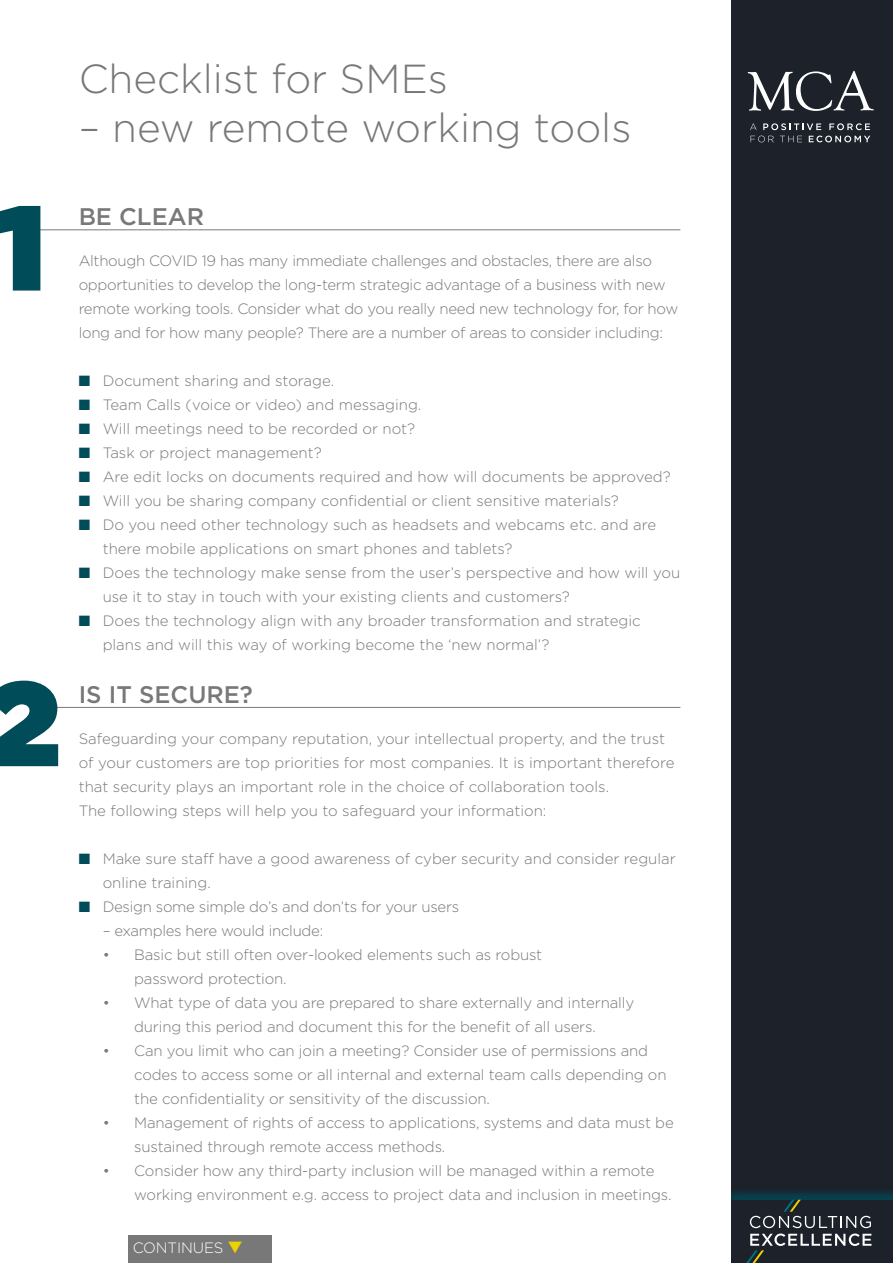
<style>
.page{position:relative;width:893px;height:1263px;background:#fff}
.page>*{position:absolute;margin:0;border:0;box-sizing:border-box;transform-origin:0 0}
.t1{font:900 120px "Gotham";color:#004c59}
.t2{font:300 40.5px "Gotham";color:#797878}
.t3{font:500 24px "Gotham";color:#797878}
.t4{font:300 15px/24px "Gotham";letter-spacing:-.01em;color:#797878}
.t5{font:300 15px "Gotham";letter-spacing:-.01em;color:#fff}
.s1{color:#004c59}
.s2{color:#edd200}
</style>
<div class="page">
<div style="left:730px;top:0;width:163px;height:1263px;background:#1c212a"></div>
<svg style="left:748px;top:71px;width:126px;height:40px"></svg>
<svg style="left:750px;top:123px;width:7px;height:7px"></svg>
<svg style="left:763px;top:123px;width:58px;height:7px"></svg>
<svg style="left:829px;top:123px;width:41px;height:7px"></svg>
<svg style="left:751px;top:136px;width:23px;height:6px"></svg>
<svg style="left:780px;top:136px;width:22px;height:6px"></svg>
<svg style="left:809px;top:136px;width:61px;height:6px"></svg>
<div style="left:724px;top:1187px;width:169px;height:76px;background:#004c59;opacity:.75"></div>
<div style="left:730px;top:1200px;width:163px;height:63px;background:#1c212a"></div>
<svg style="left:746px;top:1200px;width:125px;height:63px"></svg>
<div style="left:723px;top:0;width:8px;height:1263px;background:#fff"></div>
<hr style="left:32px;top:230px;width:648px;height:1px;background:#797878">
<hr style="left:49px;top:707px;width:631px;height:1px;background:#797878">
<div style="left:128px;top:1236px;width:144px;height:27px;background:#797878"></div>
<h2 class="t2" style="left:79px;top:53px;width:371px">Checklist for SMEs</h2>
<h2 class="t2" style="left:79px;top:102px;width:554px">– new remote working tools</h2>
<h1 class="t1" style="left:-5px;top:162px;width:52px">1</h1>
<h1 class="t1" style="left:-15px;top:638px;width:76px">2</h1>
<h3 class="t3" style="left:79px;top:201px;width:127px">BE CLEAR</h3>
<p class="t4" style="left:79px;top:249px;width:601px">Although COVID 19 has many immediate challenges and obstacles, there are also opportunities to develop the long-term strategic advantage of a business with new remote working tools. Consider what do you really need new technology for, for how long and for how many people? There are a number of areas to consider including:</p>
<p class="t4" style="left:79px;top:369px;width:257px"><span class="s1">■</span> Document sharing and storage.</p>
<p class="t4" style="left:79px;top:393px;width:344px"><span class="s1">■</span> Team Calls (voice or video) and messaging.</p>
<p class="t4" style="left:79px;top:417px;width:338px"><span class="s1">■</span> Will meetings need to be recorded or not?</p>
<p class="t4" style="left:79px;top:441px;width:245px"><span class="s1">■</span> Task or project management?</p>
<p class="t4" style="left:79px;top:465px;width:593px"><span class="s1">■</span> Are edit locks on documents required and how will documents be approved?</p>
<p class="t4" style="left:79px;top:489px;width:541px"><span class="s1">■</span> Will you be sharing company confidential or client sensitive materials?</p>
<p class="t4" style="left:103px;top:513px;width:555px;text-indent:-24px"><span class="s1">■</span> Do you need other technology such as headsets and webcams etc. and are there mobile applications on smart phones and tablets?</p>
<p class="t4" style="left:103px;top:561px;width:579px;text-indent:-24px"><span class="s1">■</span> Does the technology make sense from the user’s perspective and how will you use it to stay in touch with your existing clients and customers?</p>
<p class="t4" style="left:103px;top:609px;width:539px;text-indent:-24px"><span class="s1">■</span> Does the technology align with any broader transformation and strategic plans and will this way of working become the ‘new normal’?</p>
<h3 class="t3" style="left:79px;top:679px;width:176px">IS IT SECURE?</h3>
<p class="t4" style="left:79px;top:726px;width:597px">Safeguarding your company reputation, your intellectual property, and the trust of your customers are top priorities for most companies. It is important therefore that security plays an important role in the choice of collaboration tools.<br>The following steps will help you to safeguard your information:</p>
<p class="t4" style="left:103px;top:846px;width:575px;text-indent:-24px"><span class="s1">■</span> Make sure staff have a good awareness of cyber security and consider regular online training.</p>
<p class="t4" style="left:79px;top:894px;width:382px"><span class="s1">■</span> Design some simple do’s and don’ts for your users</p>
<p class="t4" style="left:103px;top:918px;width:222px">– examples here would include:</p>
<p class="t4" style="left:134px;top:942px;width:410px;text-indent:-32px">• Basic but still often over-looked elements such as robust password protection.</p>
<p class="t4" style="left:103px;top:990px;width:533px;text-align:center">• What type of data you are prepared to share externally and internally during this period and document this for the benefit of all users.</p>
<p class="t4" style="left:134px;top:1038px;width:534px;text-indent:-32px">• Can you limit who can join a meeting? Consider use of permissions and codes to access some or all internal and external team calls depending on the confidentiality or sensitivity of the discussion.</p>
<p class="t4" style="left:134px;top:1110px;width:541px;text-indent:-32px">• Management of rights of access to applications, systems and data must be sustained through remote access methods.</p>
<p class="t4" style="left:134px;top:1158px;width:539px;text-indent:-32px">• Consider how any third-party inclusion will be managed within a remote working environment e.g. access to project data and inclusion in meetings.</p>
<p class="t5" style="left:133px;top:1238px;width:111px">CONTINUES <span class="s2">▼</span></p>
</div>
